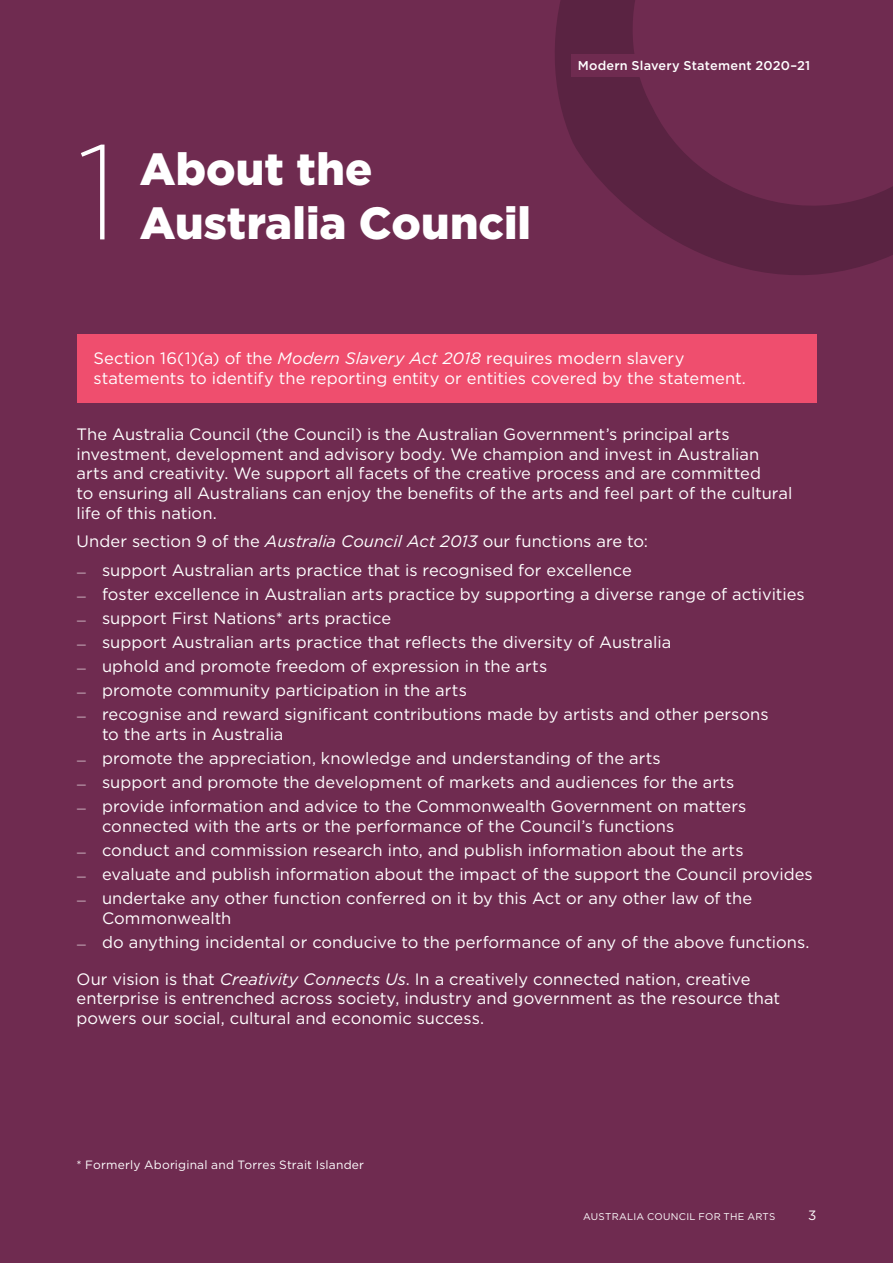
<style>
.page{position:relative;width:893px;height:1263px;background:#6f2b50}
.page>*{position:absolute;margin:0;border:0;box-sizing:border-box;transform-origin:0 0}
.t1{font:200 134.4px "Gotham";color:#fff}
.t2{font:900 45px "Gotham";color:#fff}
.t3{font:16.5px/19.8px "Gotham";color:#fff}
.t4{font:13.5px "Gotham";color:#fff}
.t5{font:500 12.75px "Gotham";letter-spacing:.015em;color:#fff}
.t6{font:12px "Gotham";letter-spacing:.015em;color:#fff}
.t7{font:9.75px "Gotham";letter-spacing:.03em;color:#fff}
.s1{font-style:italic}
.s2{font-family:"Neutraface Text";font-weight:300}
</style>
<div class="page">
<svg style="left:555px;top:0;width:338px;height:275px"></svg>
<div style="left:77px;top:334px;width:739px;height:68px;background:#ef4e6e"></div>
<hr style="left:0;top:819px;width:1px;height:350px;background:#ef4e6e">
<div style="left:571px;top:54px;width:245px;height:23px;background:#6f2b50"></div>
<h1 class="t1" style="left:77px;top:108px;width:45px">1</h1>
<h2 class="t2" style="left:140px;top:138px;width:234px">About the</h2>
<h2 class="t2" style="left:140px;top:192px;width:393px">Australia Council</h2>
<p class="t5" style="left:578px;top:57px;width:234px">Modern Slavery Statement 2020–21</p>
<p class="t3" style="left:94px;top:348px;width:654px">Section 16(1)(a) of the <span class="s1">Modern Slavery Act 2018</span> requires modern slavery statements to identify the reporting entity or entities covered by the statement.</p>
<p class="t3" style="left:77px;top:424px;width:717px">The Australia Council (the Council) is the Australian Government’s principal arts investment, development and advisory body. We champion and invest in Australian arts and creativity. We support all facets of the creative process and are committed<br>to ensuring all Australians can enjoy the benefits of the arts and feel part of the cultural life of this nation.</p>
<p class="t3" style="left:77px;top:531px;width:573px">Under section 9 of the <span class="s1">Australia Council Act 2013</span> our functions are to:</p>
<p class="t3" style="left:77px;top:560px;width:557px"><span class="s2">—</span> support Australian arts practice that is recognised for excellence</p>
<p class="t3" style="left:77px;top:584px;width:730px"><span class="s2">—</span> foster excellence in Australian arts practice by supporting a diverse range of activities</p>
<p class="t3" style="left:77px;top:608px;width:316px"><span class="s2">—</span> support First Nations* arts practice</p>
<p class="t3" style="left:77px;top:632px;width:596px"><span class="s2">—</span> support Australian arts practice that reflects the diversity of Australia</p>
<p class="t3" style="left:77px;top:656px;width:472px"><span class="s2">—</span> uphold and promote freedom of expression in the arts</p>
<p class="t3" style="left:77px;top:680px;width:392px"><span class="s2">—</span> promote community participation in the arts</p>
<p class="t3" style="left:102px;top:704px;width:668px;text-indent:-26px"><span class="s2">—</span> recognise and reward significant contributions made by artists and other persons to the arts in Australia</p>
<p class="t3" style="left:77px;top:748px;width:586px"><span class="s2">—</span> promote the appreciation, knowledge and understanding of the arts</p>
<p class="t3" style="left:77px;top:772px;width:659px"><span class="s2">—</span> support and promote the development of markets and audiences for the arts</p>
<p class="t3" style="left:102px;top:796px;width:646px;text-indent:-26px"><span class="s2">—</span> provide information and advice to the Commonwealth Government on matters connected with the arts or the performance of the Council’s functions</p>
<p class="t3" style="left:77px;top:840px;width:669px"><span class="s2">—</span> conduct and commission research into, and publish information about the arts</p>
<p class="t3" style="left:77px;top:864px;width:738px"><span class="s2">—</span> evaluate and publish information about the impact of the support the Council provides</p>
<p class="t3" style="left:102px;top:888px;width:651px;text-indent:-26px"><span class="s2">—</span> undertake any other function conferred on it by this Act or any other law of the<br>Commonwealth</p>
<p class="t3" style="left:77px;top:932px;width:735px"><span class="s2">—</span> do anything incidental or conducive to the performance of any of the above functions.</p>
<p class="t3" style="left:77px;top:968px;width:705px">Our vision is that <span class="s1">Creativity Connects Us</span>. In a creatively connected nation, creative enterprise is entrenched across society, industry and government as the resource that powers our social, cultural and economic success.</p>
<p class="t6" style="left:77px;top:1157px;width:289px">* Formerly Aboriginal and Torres Strait Islander</p>
<p class="t7" style="left:583px;top:1210px;width:194px">AUSTRALIA COUNCIL FOR THE ARTS</p>
<p class="t4" style="left:808px;top:1207px;width:10px">3</p>
</div>
